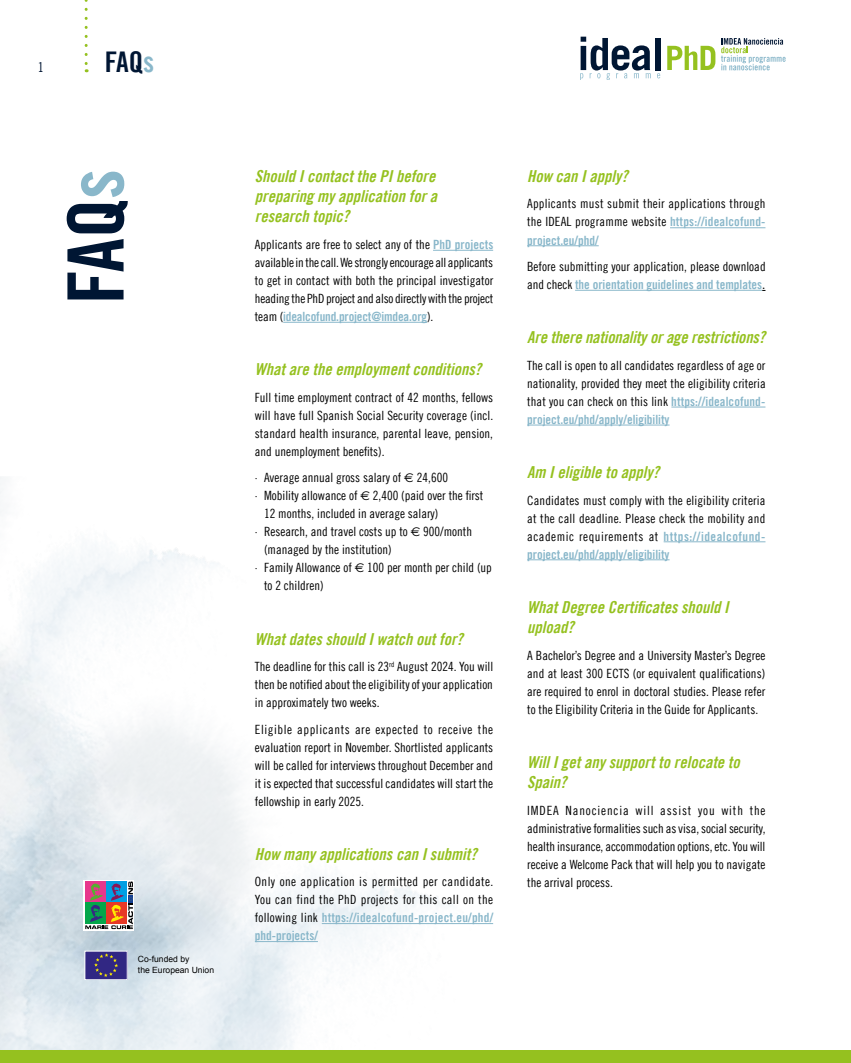
<style>
.page{position:relative;width:851px;height:1063px;background:#fff}
.page>*{position:absolute;margin:0;border:0;box-sizing:border-box;transform-origin:0 0}
.t1{font:77.7px "Trade Gothic LT Bold Cond Twenty";color:#001633}
.t2{font:28.5px "Trade Gothic LT Bold Cond Twenty";color:#001633}
.t3{font:16.5px/20.2px "Trade Gothic LT Bold Cond Twenty Obl";color:#95c11f}
.t4{font:13.5px "Trade Gothic LT Cond Eighteen";color:#001633}
.t5{font:12.75px/18px "Trade Gothic LT Cond Eighteen";color:#000;text-align:justify}
.t6{font:12.75px "Trade Gothic LT Bold Cond Twenty";color:#89b7ca}
.t7{font:12.75px/18px "Trade Gothic LT Cond Eighteen";letter-spacing:.03em;color:#000}
.t8{font:12.75px/18px "Trade Gothic LT Bold Cond Twenty";letter-spacing:.02em;color:#89b7ca}
.t9{font:8.55px/11.9px "Arial";color:#000}
.s1{color:#89b7ca}
.s2{font-family:"Trade Gothic LT Bold Cond Twenty";color:#89b7ca}
.s3{font-family:"Trade Gothic LT Cond Eighteen";color:#000}
.s4{font-family:"Euro Sans Std"}
.s5{font-family:"Calibri";color:#000}
</style>
<div class="page">
<svg style="left:85px;top:0;width:3px;height:72px"></svg>
<div style="left:654px;top:38px;width:6px;height:32px;background:#001633"></div>
<svg style="left:580px;top:37px;width:70px;height:43px"></svg>
<svg style="left:657px;top:73px;width:3px;height:5px"></svg>
<svg style="left:667px;top:38px;width:118px;height:32px"></svg>
<div style="left:0;top:1050px;width:850px;height:13px;background:#95c11f"></div>
<svg style="left:85px;top:881px;width:48px;height:48px;background:#7a7474"></svg>
<div style="left:85px;top:951px;width:42px;height:29px;background:#312783"></div>
<div style="left:85px;top:951px;width:42px;height:29px;border:1px solid #fff"></div>
<svg style="left:94px;top:953px;width:24px;height:24px"></svg>
<hr style="left:433px;top:250px;width:60px;height:1px;background:#89b7ca">
<hr style="left:283px;top:322px;width:144px;height:1px;background:#89b7ca">
<hr style="left:322px;top:923px;width:171px;height:1px;background:#89b7ca">
<hr style="left:255px;top:941px;width:63px;height:1px;background:#89b7ca">
<hr style="left:670px;top:227px;width:95px;height:1px;background:#89b7ca">
<hr style="left:527px;top:245px;width:71px;height:1px;background:#89b7ca">
<hr style="left:575px;top:290px;width:187px;height:1px;background:#89b7ca">
<hr style="left:671px;top:407px;width:94px;height:1px;background:#89b7ca">
<hr style="left:527px;top:425px;width:142px;height:1px;background:#89b7ca">
<hr style="left:663px;top:541px;width:102px;height:1px;background:#89b7ca">
<hr style="left:527px;top:559px;width:142px;height:1px;background:#89b7ca">
<p class="t4" style="left:38px;top:59px;width:7px">1</p>
<h2 class="t2" style="left:105px;top:45px;width:51px">FAQ<span class="s1">s</span></h2>
<h1 class="t1" style="left:49px;top:304px;width:137px;rotate:-90deg">FAQ<span class="s1">s</span></h1>
<p class="t9" style="left:138px;top:953px;width:78px">Co-funded by<br>the European Union</p>
<p class="t3" style="left:255px;top:166px;width:184px;text-align:justify">Should I contact the PI before preparing my application for a research topic?</p>
<p class="t5" style="left:255px;top:235px;width:240px">Applicants are free to select any of the <span class="s2">PhD projects </span>available in the call. We strongly encourage all applicants to get in contact with both the principal investigator heading the PhD project and also directly with the project</p>
<p class="t6" style="left:255px;top:309px;width:180px"><span class="s3">team (</span>idealcofund.project@imdea.org<span class="s3">).</span></p>
<p class="t3" style="left:255px;top:359px;width:228px">What are the employment conditions?</p>
<p class="t5" style="left:255px;top:388px;width:240px">Full time employment contract of 42 months, fellows will have full Spanish Social Security coverage (incl. standard health insurance, parental leave, pension, and unemployment benefits).</p>
<p class="t5" style="left:255px;top:469px;width:195px">· Average annual gross salary of <span class="s4">€</span> 24,600</p>
<p class="t5" style="left:255px;top:487px;width:230px">· Mobility allowance of <span class="s4">€</span> 2,400 (paid over the first</p>
<p class="t5" style="left:264px;top:505px;width:176px">12 months, included in average salary)</p>
<p class="t5" style="left:255px;top:523px;width:219px">· Research, and travel costs up to <span class="s4">€</span> 900/month</p>
<p class="t5" style="left:264px;top:541px;width:129px">(managed by the institution)</p>
<p class="t5" style="left:255px;top:559px;width:238px">· Family Allowance of <span class="s4">€</span> 100 per month per child (up</p>
<p class="t5" style="left:264px;top:577px;width:61px">to 2 children)</p>
<p class="t3" style="left:255px;top:628px;width:209px">What dates should I watch out for?</p>
<p class="t5" style="left:255px;top:657px;width:240px">The deadline for this call is 23<sup>rd</sup> August 2024. You will then be notified about the eligibility of your application in approximately two weeks.</p>
<p class="t5" style="left:255px;top:720px;width:240px">Eligible applicants are expected to receive the evaluation report in November. Shortlisted applicants will be called for interviews throughout December and it is expected that successful candidates will start the fellowship in early 2025.</p>
<p class="t3" style="left:255px;top:844px;width:223px">How many applications can I submit?</p>
<p class="t7" style="left:255px;top:873px;width:240px">Only one application is permitted per candidate.<br>You can find the PhD projects for this call on the</p>
<p class="t8" style="left:255px;top:909px;width:240px"><span class="s3">following link</span> https://idealcofund-project.eu/phd/ phd-projects/</p>
<p class="t3" style="left:527px;top:166px;width:102px">How can I apply?</p>
<p class="t5" style="left:527px;top:195px;width:240px">Applicants must submit their applications through the IDEAL programme website <span class="s2">https://idealcofund-</span></p>
<p class="t6" style="left:527px;top:232px;width:73px">project.eu/phd/</p>
<p class="t5" style="left:527px;top:257px;width:240px">Before submitting your application, please download</p>
<p class="t6" style="left:527px;top:277px;width:240px"><span class="s3">and check</span> the orientation guidelines and templates<span class="s5">.</span></p>
<p class="t3" style="left:527px;top:327px;width:239px">Are there nationality or age restrictions?</p>
<p class="t5" style="left:527px;top:356px;width:240px">The call is open to all candidates regardless of age or nationality, provided they meet the eligibility criteria that you can check on this link <span class="s2">https://idealcofund-</span></p>
<p class="t6" style="left:527px;top:411px;width:144px">project.eu/phd/apply/eligibility</p>
<p class="t3" style="left:527px;top:462px;width:133px">Am I eligible to apply?</p>
<p class="t5" style="left:527px;top:491px;width:240px">Candidates must comply with the eligibility criteria at the call deadline. Please check the mobility and academic requirements at <span class="s2">https://idealcofund-</span></p>
<p class="t6" style="left:527px;top:546px;width:144px">project.eu/phd/apply/eligibility</p>
<p class="t3" style="left:527px;top:597px;width:203px">What Degree Certificates should I upload?</p>
<p class="t5" style="left:527px;top:646px;width:240px">A Bachelor’s Degree and a University Master’s Degree and at least 300 ECTS (or equivalent qualifications) are required to enrol in doctoral studies. Please refer to the Eligibility Criteria in the Guide for Applicants.</p>
<p class="t3" style="left:527px;top:752px;width:214px">Will I get any support to relocate to<br>Spain?</p>
<p class="t5" style="left:527px;top:801px;width:240px">IMDEA Nanociencia will assist you with the administrative formalities such as visa, social security, health insurance, accommodation options, etc. You will receive a Welcome Pack that will help you to navigate the arrival process.</p>
</div>
